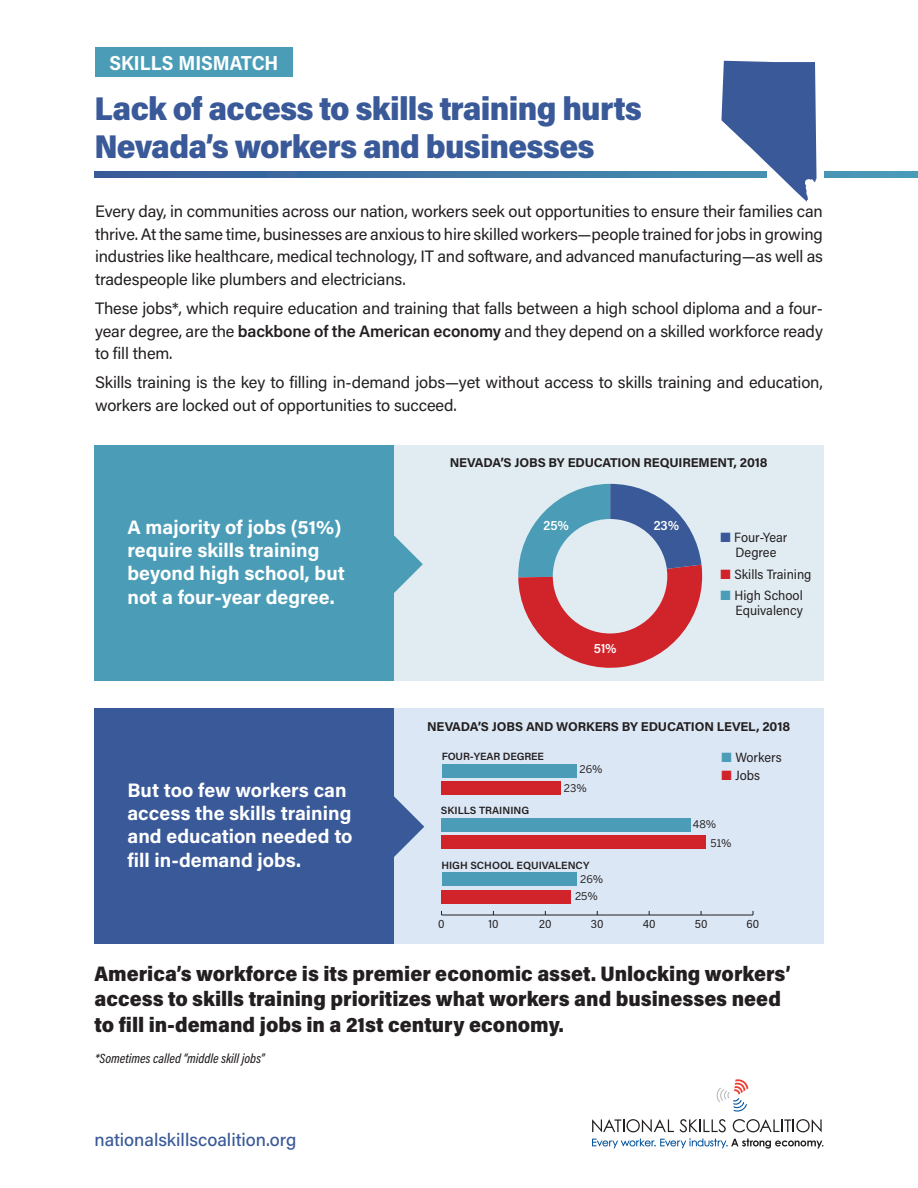
<style>
.page{position:relative;width:918px;height:1188px;background:#fff}
.page>*{position:absolute;margin:0;border:0;box-sizing:border-box;transform-origin:0 0}
.t1{font:900 33px/37.5px "Acumin Pro Semi Cond";letter-spacing:-.02em;color:#395998}
.t2{font:900 21px/25.2px "Acumin Pro Semi Cond";color:#231f20}
.t3{font:700 20.4px "Acumin Pro Semi Cond";color:#fff}
.t4{font:700 19.5px/23.4px "Acumin Pro";color:#fff}
.t5{font:500 18px "Acumin Pro";color:#395998}
.t6{font:16.5px/22.5px "Acumin Pro";letter-spacing:-.01em;color:#231f20;text-align:justify}
.t7{font:13.5px/15px "Acumin Pro Semi Cond";color:#231f20;text-align:center}
.t8{font:italic 500 13.5px "Acumin Pro Cond";color:#231f20}
.t9{font:600 13.5px "Acumin Pro Semi Cond";color:#fff}
.t10{font:700 12.75px "Acumin Pro";letter-spacing:-.01em;color:#231f20}
.t11{font:12px "Acumin Pro Semi Cond";color:#231f20}
.t12{font:600 10.5px "Acumin Pro";color:#231f20}
.t13{font:10.5px/18.5px "Benton Sans";color:#231f20}
.s1{font-weight:600}
.s2{color:#395998}
.s3{color:#d1232a}
.s4{color:#4b9db7}
</style>
<div class="page">
<div style="left:394px;top:709px;width:430px;height:235px;background:#dbe7f5"></div>
<div style="left:394px;top:446px;width:430px;height:235px;background:#e0ecf2"></div>
<div style="left:94px;top:708px;width:300px;height:236px;background:#395998"></div>
<div style="left:94px;top:446px;width:300px;height:235px;background:#4b9db7"></div>
<svg style="left:394px;top:535px;width:29px;height:58px"></svg>
<svg style="left:394px;top:796px;width:30px;height:61px"></svg>
<svg style="left:94px;top:171px;width:824px;height:7px;background:#3f77a5"></svg>
<svg style="left:518px;top:484px;width:185px;height:184px"></svg>
<div style="left:553px;top:519px;width:114px;height:114px;background:#e0ecf2;border-radius:50%"></div>
<hr style="left:442px;top:915px;width:311px;height:1px;background:#231f20">
<div style="left:442px;top:782px;width:119px;height:13px;background:#d1232a"></div>
<div style="left:442px;top:836px;width:264px;height:13px;background:#d1232a"></div>
<div style="left:442px;top:890px;width:129px;height:13px;background:#d1232a"></div>
<div style="left:442px;top:764px;width:134px;height:13px;background:#4b9db7"></div>
<div style="left:442px;top:818px;width:249px;height:13px;background:#4b9db7"></div>
<div style="left:442px;top:872px;width:134px;height:14px;background:#4b9db7"></div>
<div style="left:767px;top:160px;width:57px;height:28px;background:#fff"></div>
<div style="left:95px;top:48px;width:198px;height:29px;background:#4b9db7"></div>
<svg style="left:721px;top:61px;width:96px;height:141px"></svg>
<svg style="left:592px;top:1119px;width:82px;height:13px"></svg>
<svg style="left:680px;top:1119px;width:46px;height:13px"></svg>
<svg style="left:733px;top:1119px;width:89px;height:13px"></svg>
<svg style="left:716px;top:1079px;width:32px;height:33px"></svg>
<svg style="left:592px;top:1138px;width:231px;height:11px"></svg>
<p class="t3" style="left:109px;top:48px;width:171px">SKILLS MISMATCH</p>
<h1 class="t1" style="left:94px;top:88px;width:549px">Lack of access to skills training hurts<br>Nevada’s workers and businesses</h1>
<p class="t6" style="left:95px;top:200px;width:729px">Every day, in communities across our nation, workers seek out opportunities to ensure their families can thrive. At the same time, businesses are anxious to hire skilled workers—people trained for jobs in growing industries like healthcare, medical technology, IT and software, and advanced manufacturing—as well as tradespeople like plumbers and electricians.</p>
<p class="t6" style="left:95px;top:296px;width:729px">These jobs*, which require education and training that falls between a high school diploma and a four&shy;year degree, are the <span class="s1">backbone of the American economy</span> and they depend on a skilled workforce ready to fill them.</p>
<p class="t6" style="left:95px;top:371px;width:729px">Skills training is the key to filling in-demand jobs—yet without access to skills training and education, workers are locked out of opportunities to succeed.</p>
<p class="t4" style="left:127px;top:514px;width:219px">A majority of jobs (51%) require skills training beyond high school, but not a four-year degree.</p>
<p class="t4" style="left:127px;top:777px;width:227px">But too few workers can access the skills training and education needed to fill in-demand jobs.</p>
<p class="t10" style="left:450px;top:454px;width:319px">NEVADA’S JOBS BY EDUCATION REQUIREMENT, 2018</p>
<p class="t9" style="left:544px;top:516px;width:27px">25%</p>
<p class="t9" style="left:654px;top:516px;width:27px">23%</p>
<p class="t9" style="left:594px;top:639px;width:25px">51%</p>
<p class="t7" style="left:720px;top:529px;width:68px"><span class="s2">■</span> Four-Year<br>Degree</p>
<p class="t7" style="left:720px;top:566px;width:93px"><span class="s3">■</span> Skills Training</p>
<p class="t7" style="left:720px;top:588px;width:84px;text-align:right"><span class="s4">■</span> High School<br>Equivalency</p>
<p class="t10" style="left:427px;top:717px;width:365px">NEVADA’S JOBS AND WORKERS BY EDUCATION LEVEL, 2018</p>
<p class="t12" style="left:442px;top:749px;width:104px">FOUR-YEAR DEGREE</p>
<p class="t12" style="left:441px;top:803px;width:90px">SKILLS TRAINING</p>
<p class="t13" style="left:564px;top:760px;width:40px;text-indent:15px">26%<br>23%</p>
<p class="t12" style="left:441px;top:858px;width:150px">HIGH SCHOOL EQUIVALENCY</p>
<p class="t13" style="left:575px;top:870px;width:30px;line-height:17.1px;text-align:center">26%<br>25%</p>
<p class="t7" style="left:721px;top:749px;width:62px"><span class="s4">■</span> Workers</p>
<p class="t7" style="left:721px;top:767px;width:40px"><span class="s3">■</span> Jobs</p>
<p class="t13" style="left:711px;top:815px;width:22px;text-indent:-18px">48%<br>51%</p>
<p class="t11" style="left:438px;top:916px;width:8px">0</p>
<p class="t11" style="left:488px;top:916px;width:12px">10</p>
<p class="t11" style="left:539px;top:916px;width:14px">20</p>
<p class="t11" style="left:591px;top:916px;width:14px">30</p>
<p class="t11" style="left:643px;top:916px;width:14px">40</p>
<p class="t11" style="left:695px;top:916px;width:14px">50</p>
<p class="t11" style="left:747px;top:916px;width:14px">60</p>
<p class="t2" style="left:94px;top:960px;width:697px">America’s workforce is its premier economic asset. Unlocking workers’ access to skills training prioritizes what workers and businesses need to fill in-demand jobs in a 21st century economy.</p>
<p class="t8" style="left:95px;top:1049px;width:171px">*Sometimes called “middle skill jobs”</p>
<p class="t5" style="left:94px;top:1127px;width:203px">nationalskillscoalition.org</p>
</div>
